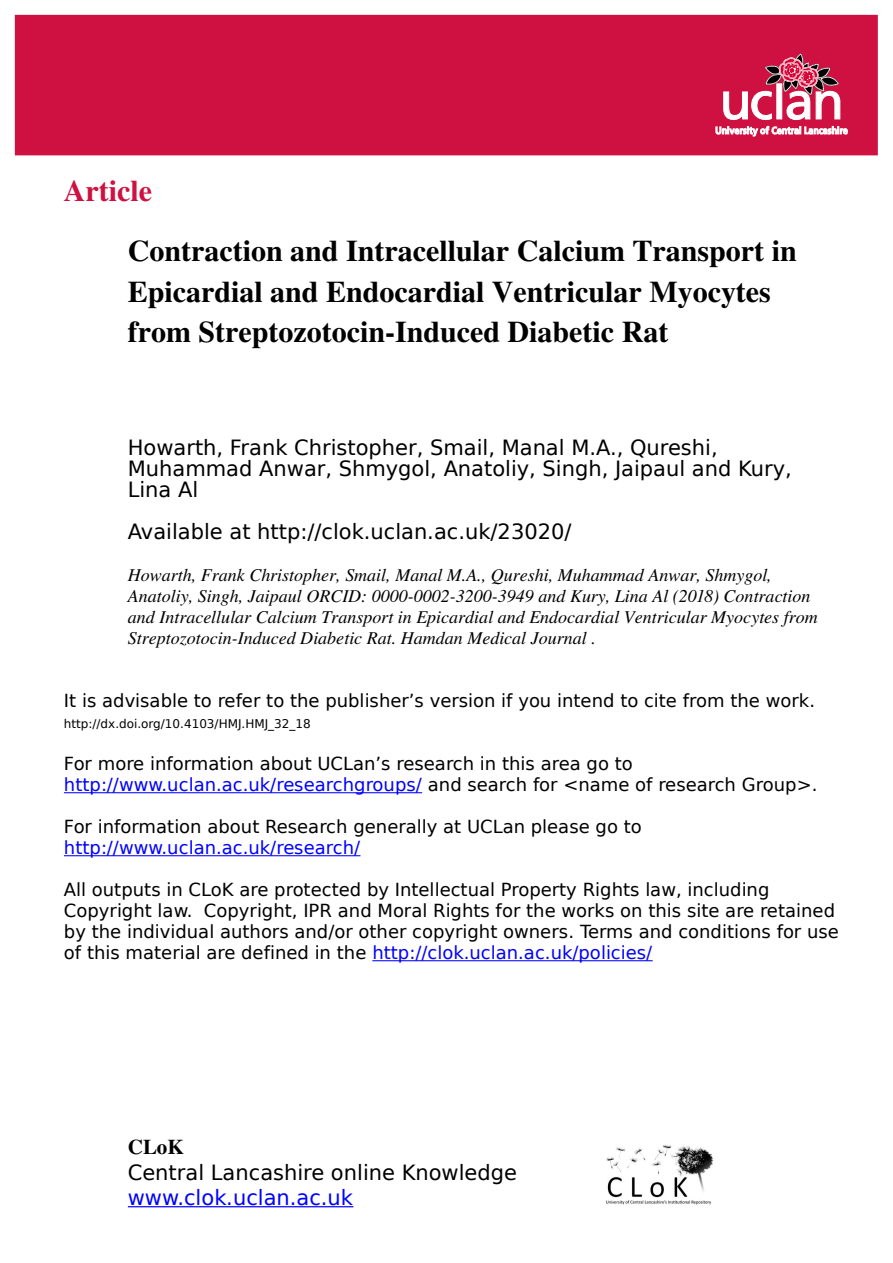
<style>
.page{position:relative;width:893px;height:1263px;background:#fff}
.page>*{position:absolute;margin:0;border:0;box-sizing:border-box;transform-origin:0 0}
.t1{font:500 30px/40.5px "Nimbus Rom No 9 L";color:#000}
.t2{font:500 30px "Nimbus Rom No 9 L";color:#ce1141}
.t3{font:21px/21px "DejaVu Sans";color:#000}
.t4{font:21px "DejaVu Sans";color:#00f}
.t5{font:500 21px "Nimbus Rom No 9 L";color:#000}
.t6{font:18px/21px "DejaVu Sans";color:#000}
.t7{font:italic 18px/21px "Nimbus Rom No 9 L";color:#000}
.t8{font:18px "DejaVu Sans";color:#00f}
.t9{font:12px "DejaVu Sans";color:#000}
.s1{color:#00f}
</style>
<div class="page">
<img style="left:606px;top:1145px;width:108px;height:60px">
<hr style="left:64px;top:792px;width:358px;height:1px;background:#00f">
<hr style="left:64px;top:855px;width:296px;height:1px;background:#00f">
<hr style="left:372px;top:960px;width:280px;height:1px;background:#00f">
<hr style="left:128px;top:1206px;width:225px;height:1px;background:#00f">
<div style="left:16px;top:16px;width:861px;height:139px;background:#ce1141"></div>
<div style="left:15px;top:15px;width:862px;height:140px;border:2px solid #ce1141"></div>
<svg style="left:723px;top:53px;width:117px;height:67px"></svg>
<svg style="left:716px;top:126px;width:131px;height:10px"></svg>
<h1 class="t2" style="left:64px;top:172px;width:90px">Article</h1>
<h1 class="t1" style="left:128px;top:232px;width:670px">Contraction and Intracellular Calcium Transport in<br>Epicardial and Endocardial Ventricular Myocytes from Streptozotocin-Induced Diabetic Rat</h1>
<p class="t3" style="left:128px;top:437px;width:665px">Howarth, Frank Christopher, Smail, Manal M.A., Qureshi,<br>Muhammad Anwar, Shmygol, Anatoliy, Singh, Jaipaul and Kury,<br>Lina Al</p>
<p class="t3" style="left:128px;top:521px;width:445px">Available at http://clok.uclan.ac.uk/23020/</p>
<p class="t7" style="left:128px;top:565px;width:691px">Howarth, Frank Christopher, Smail, Manal M.A., Qureshi, Muhammad Anwar, Shmygol, Anatoliy, Singh, Jaipaul ORCID: 0000-0002-3200-3949 and Kury, Lina Al (2018) Contraction and Intracellular Calcium Transport in Epicardial and Endocardial Ventricular Myocytes from Streptozotocin-Induced Diabetic Rat. Hamdan Medical Journal .</p>
<p class="t6" style="left:64px;top:690px;width:752px">It is advisable to refer to the publisher’s version if you intend to cite from the work.</p>
<p class="t9" style="left:64px;top:717px;width:248px">http://dx.doi.org/10.4103/HMJ.HMJ_32_18</p>
<p class="t6" style="left:64px;top:753px;width:755px">For more information about UCLan’s research in this area go to <span class="s1">http://www.uclan.ac.uk/researchgroups/</span> and search for &lt;name of research Group&gt;.</p>
<p class="t6" style="left:64px;top:816px;width:579px">For information about Research generally at UCLan please go to</p>
<p class="t8" style="left:64px;top:837px;width:298px">http://www.uclan.ac.uk/research/</p>
<p class="t6" style="left:64px;top:879px;width:776px">All outputs in CLoK are protected by Intellectual Property Rights law, including Copyright law. Copyright, IPR and Moral Rights for the works on this site are retained by the individual authors and/or other copyright owners. Terms and conditions for use of this material are defined in the <span class="s1">http://clok.uclan.ac.uk/policies/</span></p>
<p class="t5" style="left:128px;top:1133px;width:57px">CLoK</p>
<p class="t3" style="left:128px;top:1163px;width:391px">Central Lancashire online Knowledge</p>
<p class="t4" style="left:128px;top:1185px;width:227px">www.clok.uclan.ac.uk</p>
</div>
